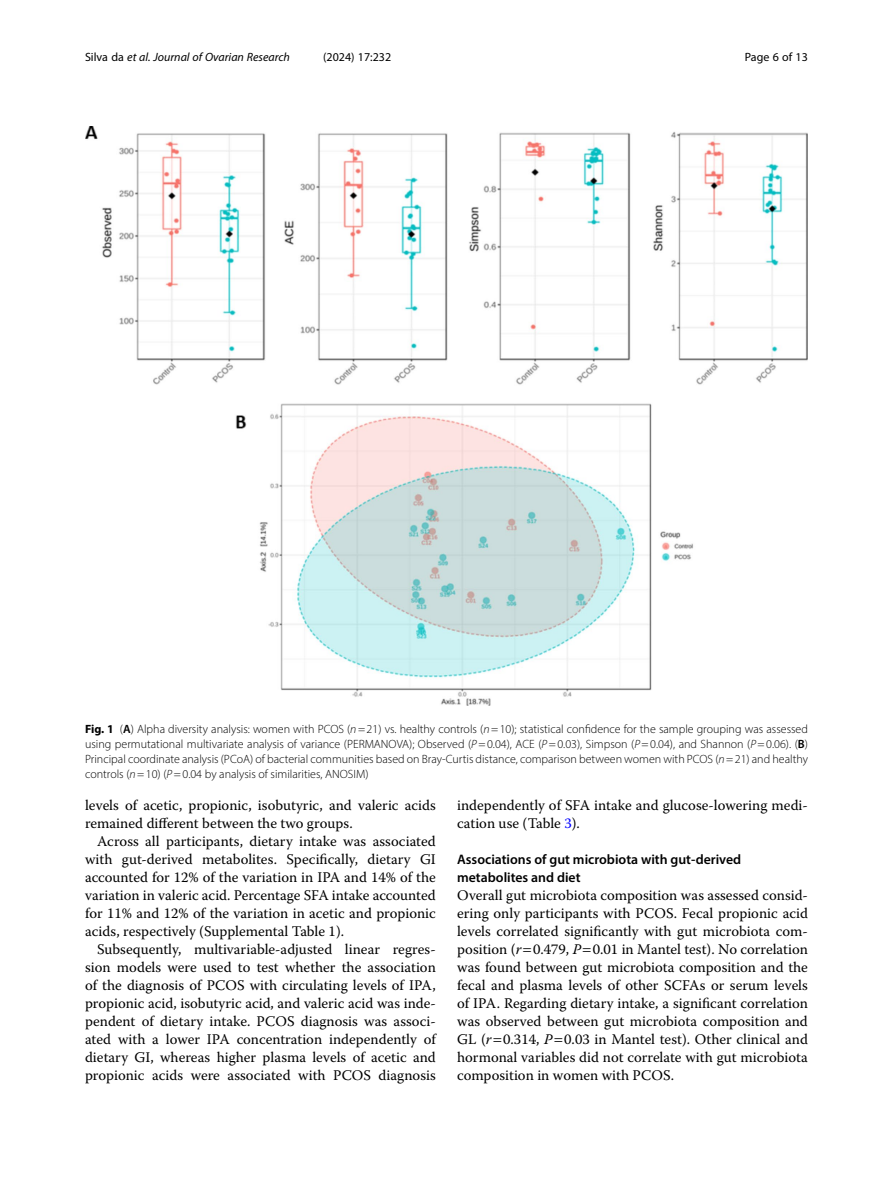
<style>
.page{position:relative;width:893px;height:1191px;background:#fff}
.page>*{position:absolute;margin:0;border:0;box-sizing:border-box;transform-origin:0 0}
.Body_Text_Indent{font:14.7px/18px "Warnock Pro";color:#000}
.Body_Text{font:14.7px/18px "Warnock Pro";color:#000;text-align:justify}
.Head_2{font:600 13.8px/18px "Myriad Pro";color:#000}
.Figure_Caption{font:300 12px/15px "Myriad Pro";color:#000;text-align:justify}
.t1{font:italic 12px "Myriad Pro";color:#000}
.t2{font:12px "Myriad Pro";color:#000}
.s1{font-style:normal}
.s2{font-weight:700}
.s3{font-weight:600}
.s4{font-style:italic}
.s5{color:#00f}
</style>
<div class="page">
<img style="left:85px;top:126px;width:723px;height:580px">
<p class="t1" style="left:85px;top:50px;width:206px"><span class="s1">Silva da</span> et al. Journal of Ovarian Research</p>
<p class="t2" style="left:323px;top:50px;width:70px">(2024) 17:232</p>
<p class="t2" style="left:745px;top:50px;width:65px">Page 6 of 13</p>
<p class="Figure_Caption" style="left:85px;top:721px;width:724px"><span class="s2">Fig. 1</span> (<span class="s3">A</span>) Alpha diversity analysis: women with PCOS (<span class="s4">n</span>=21) vs. healthy controls (<span class="s4">n</span>=10); statistical confidence for the sample grouping was assessed using permutational multivariate analysis of variance (PERMANOVA); Observed (<span class="s4">P</span>=0.04), ACE (<span class="s4">P</span>=0.03), Simpson (<span class="s4">P</span>=0.04), and Shannon (<span class="s4">P</span>=0.06). (<span class="s3">B</span>)<br>Principal coordinate analysis (PCoA) of bacterial communities based on Bray-Curtis distance, comparison between women with PCOS (<span class="s4">n</span>=21) and healthy controls (<span class="s4">n</span>=10) (<span class="s4">P</span>=0.04 by analysis of similarities, ANOSIM)</p>
<p class="Body_Text_Indent" style="left:85px;top:796px;width:352px">levels of acetic, propionic, isobutyric, and valeric acids remained different between the two groups.</p>
<p class="Body_Text_Indent" style="left:85px;top:832px;width:352px;text-align:justify;text-indent:12px">Across all participants, dietary intake was associated with gut-derived metabolites. Specifically, dietary GI accounted for 12% of the variation in IPA and 14% of the variation in valeric acid. Percentage SFA intake accounted for 11% and 12% of the variation in acetic and propionic acids, respectively (Supplemental Table 1).</p>
<p class="Body_Text_Indent" style="left:85px;top:940px;width:352px;text-align:justify;text-indent:12px">Subsequently, multivariable-adjusted linear regres&shy;sion models were used to test whether the association of the diagnosis of PCOS with circulating levels of IPA, propionic acid, isobutyric acid, and valeric acid was inde&shy;pendent of dietary intake. PCOS diagnosis was associ&shy;ated with a lower IPA concentration independently of dietary GI, whereas higher plasma levels of acetic and propionic acids were associated with PCOS diagnosis</p>
<p class="Body_Text_Indent" style="left:457px;top:796px;width:352px">independently of SFA intake and glucose-lowering medi&shy;cation use (Table <span class="s5">3</span>).</p>
<p class="Head_2" style="left:457px;top:850px;width:286px">Associations of gut microbiota with gut-derived metabolites and diet</p>
<p class="Body_Text" style="left:457px;top:886px;width:352px">Overall gut microbiota composition was assessed consid&shy;ering only participants with PCOS. Fecal propionic acid levels correlated significantly with gut microbiota com&shy;position (<span class="s4">r</span> 0.479, <span class="s4">P</span> 0.01 in Mantel test). No correlation was found between gut microbiota composition and the fecal and plasma levels of other SCFAs or serum levels of IPA. Regarding dietary intake, a significant correlation was observed between gut microbiota composition and GL (<span class="s4">r</span> 0.314, <span class="s4">P</span> 0.03 in Mantel test). Other clinical and hormonal variables did not correlate with gut microbiota composition in women with PCOS.</p>
</div>
